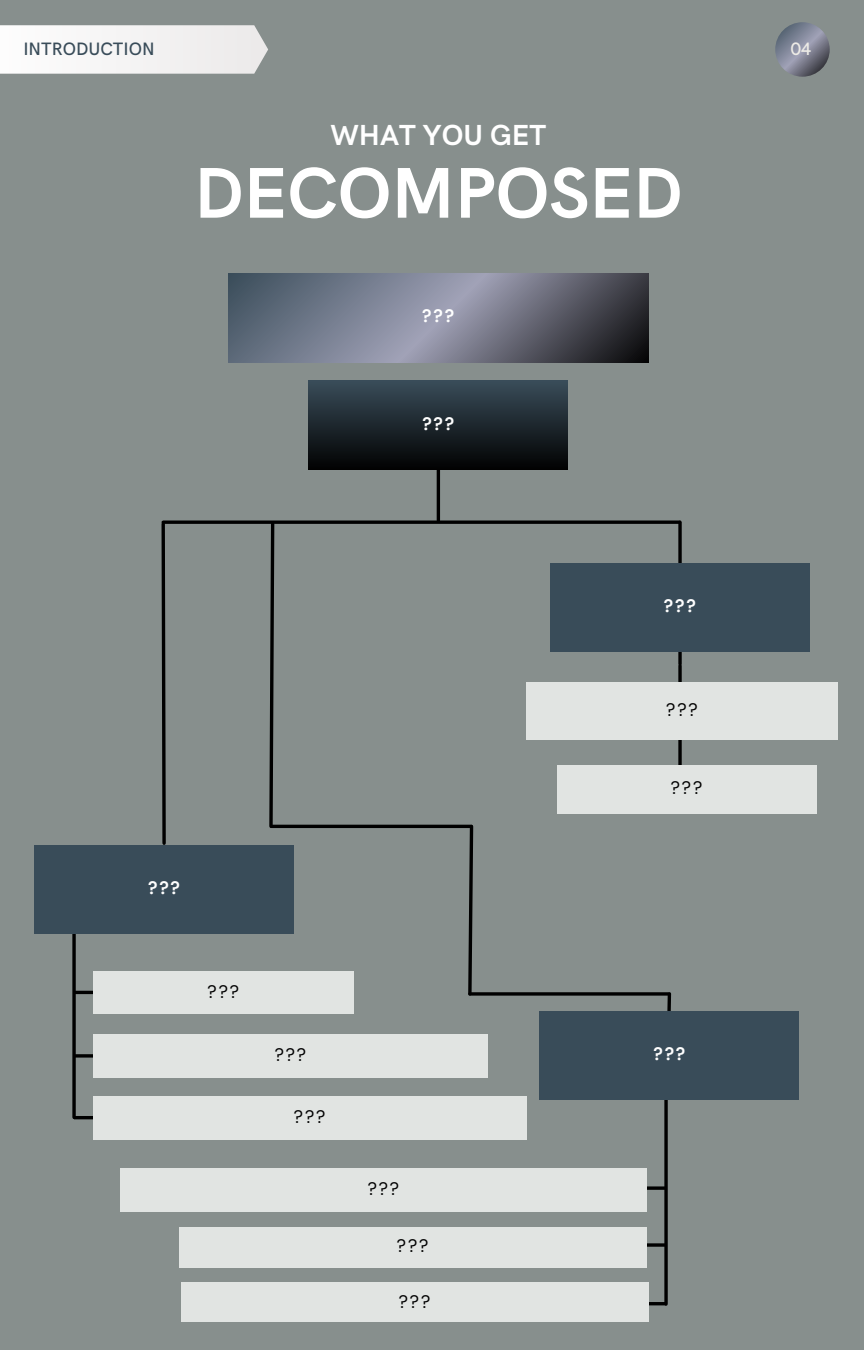
<style>
.page{position:relative;width:864px;height:1350px;background:#878f8d}
.page>*{position:absolute;margin:0;border:0;box-sizing:border-box;transform-origin:0 0}
.t1{font:700 72px "HK Grotesk";color:#fff}
.t2{font:700 29.03px "HK Grotesk";color:#fff}
.t3{font:18px "DM Sans";color:#000}
.t4{font:700 18px "DM Sans";color:#fff}
.t5{font:500 18px "HK Grotesk";color:#394c59}
.t6{font:500 18px "HK Grotesk";color:#edebe6}
</style>
<div class="page">
<svg style="left:0;top:25px;width:268px;height:49px"></svg>
<svg style="left:775px;top:22px;width:55px;height:55px"></svg>
<svg style="left:664px;top:1100px;width:4px;height:204px"></svg>
<svg style="left:647px;top:1186px;width:19px;height:4px"></svg>
<svg style="left:647px;top:1243px;width:19px;height:4px"></svg>
<svg style="left:678px;top:522px;width:4px;height:142px"></svg>
<hr style="left:620px;top:1302px;width:46px;height:3px;background:#000">
<svg style="left:161px;top:520px;width:6px;height:325px"></svg>
<svg style="left:268px;top:520px;width:8px;height:308px"></svg>
<hr style="left:437px;top:427px;width:3px;height:94px;background:#000">
<svg style="left:72px;top:934px;width:4px;height:183px"></svg>
<hr style="left:74px;top:991px;width:46px;height:3px;background:#000">
<svg style="left:74px;top:1054px;width:19px;height:4px"></svg>
<hr style="left:74px;top:1116px;width:46px;height:3px;background:#000">
<div style="left:93px;top:971px;width:261px;height:43px;background:#e1e4e2"></div>
<div style="left:93px;top:1034px;width:395px;height:43px;background:#e1e4e2"></div>
<div style="left:93px;top:1096px;width:433px;height:43px;background:#e1e4e2"></div>
<svg style="left:678px;top:666px;width:4px;height:99px"></svg>
<div style="left:526px;top:683px;width:312px;height:57px;background:#e1e4e2"></div>
<div style="left:557px;top:765px;width:259px;height:49px;background:#e1e4e2"></div>
<div style="left:309px;top:381px;width:259px;height:89px;background:linear-gradient(to bottom,#394c59,#010101)"></div>
<hr style="left:163px;top:521px;width:517px;height:3px;background:#000">
<div style="left:550px;top:563px;width:260px;height:89px;background:#394c59"></div>
<div style="left:35px;top:845px;width:259px;height:89px;background:#394c59"></div>
<svg style="left:228px;top:273px;width:420px;height:89px"></svg>
<hr style="left:272px;top:825px;width:199px;height:3px;background:#000">
<svg style="left:466px;top:824px;width:8px;height:172px"></svg>
<svg style="left:470px;top:992px;width:194px;height:4px"></svg>
<svg style="left:664px;top:992px;width:8px;height:19px"></svg>
<div style="left:540px;top:1011px;width:259px;height:89px;background:#394c59"></div>
<div style="left:120px;top:1168px;width:527px;height:44px;background:#e1e4e2"></div>
<div style="left:179px;top:1227px;width:468px;height:40px;background:#e1e4e2"></div>
<div style="left:181px;top:1282px;width:468px;height:40px;background:#e1e4e2"></div>
<p class="t5" style="left:23px;top:39px;width:133px">INTRODUCTION</p>
<p class="t6" style="left:791px;top:39px;width:22px">04</p>
<h2 class="t2" style="left:330px;top:119px;width:217px">WHAT YOU GET</h2>
<h1 class="t1" style="left:194px;top:153px;width:490px">DECOMPOSED</h1>
<p class="t4" style="left:422px;top:304px;width:34px">???</p>
<p class="t4" style="left:422px;top:412px;width:34px">???</p>
<p class="t4" style="left:148px;top:876px;width:34px">???</p>
<p class="t3" style="left:208px;top:980px;width:33px">???</p>
<p class="t3" style="left:275px;top:1043px;width:33px">???</p>
<p class="t3" style="left:294px;top:1105px;width:33px">???</p>
<p class="t3" style="left:368px;top:1177px;width:33px">???</p>
<p class="t3" style="left:397px;top:1234px;width:33px">???</p>
<p class="t3" style="left:399px;top:1290px;width:33px">???</p>
<p class="t4" style="left:664px;top:594px;width:34px">???</p>
<p class="t3" style="left:666px;top:698px;width:33px">???</p>
<p class="t3" style="left:671px;top:776px;width:33px">???</p>
<p class="t4" style="left:653px;top:1042px;width:34px">???</p>
</div>
